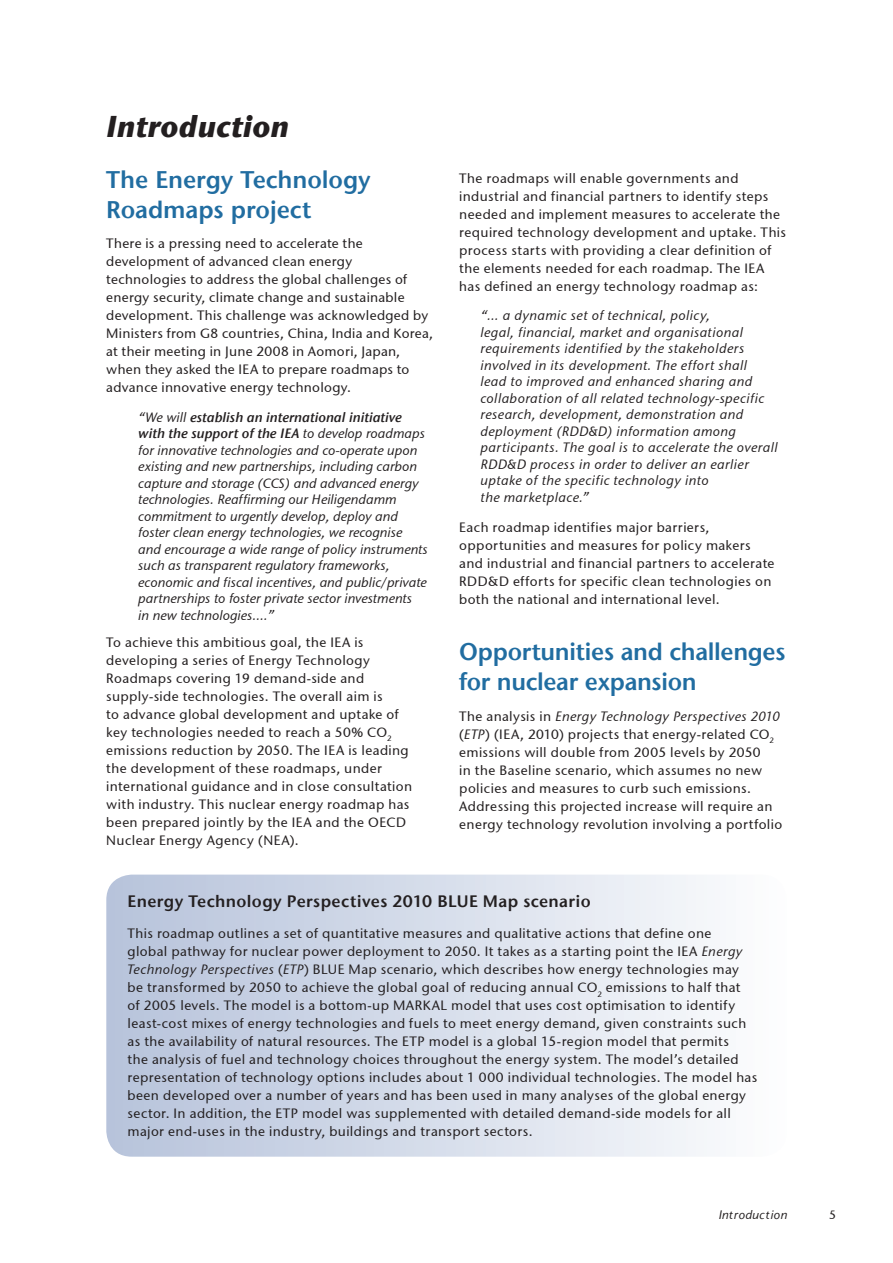
<style>
.page{position:relative;width:893px;height:1263px;background:#fff}
.page>*{position:absolute;margin:0;border:0;box-sizing:border-box;transform-origin:0 0}
.t1{font:italic 700 30px "Stone Sans ITC";letter-spacing:.005em;color:#231f20}
.t2{font:24px/30px "Stone Sans ITC Semi";letter-spacing:-.01em;color:#216da1}
.t3{font:16.5px "Stone Sans ITC Semi";letter-spacing:.02em;color:#231f20}
.t4{font:13.5px/18px "Stone Sans ITCTT Medium";letter-spacing:.03em;color:#231f20}
.t5{font:italic 13.5px/16.5px "Stone Sans ITCTT Medium";letter-spacing:.015em;color:#231f20}
.t6{font:italic 13.5px/16.5px "Stone Sans ITC Semi";color:#231f20}
.t7{font:italic 12px "Stone Sans";letter-spacing:.03em;color:#231f20}
.t8{font:12px "Stone Sans ITCTT Medium";color:#231f20}
.s1{font-family:"Stone Sans ITCTT Medium"}
.s2{font-style:italic}
</style>
<div class="page">
<svg style="left:106px;top:874px;width:601px;height:283px;background:#d4dce9"></svg>
<h1 class="t1" style="left:106px;top:108px;width:185px">Introduction</h1>
<h2 class="t2" style="left:106px;top:164px;width:266px">The Energy Technology<br>Roadmaps project</h2>
<p class="t4" style="left:106px;top:235px;width:328px">There is a pressing need to accelerate the development of advanced clean energy technologies to address the global challenges of energy security, climate change and sustainable development. This challenge was acknowledged by Ministers from G8 countries, China, India and Korea, at their meeting in June 2008 in Aomori, Japan, when they asked the IEA to prepare roadmaps to advance innovative energy technology.</p>
<p class="t6" style="left:138px;top:409px;width:288px"><span class="s1">“We will</span> establish an international initiative with the support of the IEA <span class="s1">to develop roadmaps</span></p>
<p class="t5" style="left:138px;top:442px;width:291px">for innovative technologies and co-operate upon existing and new partnerships, including carbon capture and storage (CCS) and advanced energy technologies. Reaffirming our Heiligendamm commitment to urgently develop, deploy and foster clean energy technologies, we recognise and encourage a wide range of policy instruments such as transparent regulatory frameworks, economic and fiscal incentives, and public/private partnerships to foster private sector investments<br>in new technologies….”</p>
<p class="t4" style="left:106px;top:633px;width:307px">To achieve this ambitious goal, the IEA is developing a series of Energy Technology Roadmaps covering 19 demand-side and supply-side technologies. The overall aim is<br>to advance global development and uptake of key technologies needed to reach a 50% CO<sub>2 </sub>emissions reduction by 2050. The IEA is leading the development of these roadmaps, under international guidance and in close consultation with industry. This nuclear energy roadmap has been prepared jointly by the IEA and the OECD Nuclear Energy Agency (NEA).</p>
<p class="t4" style="left:459px;top:169px;width:328px">The roadmaps will enable governments and industrial and financial partners to identify steps needed and implement measures to accelerate the required technology development and uptake. This process starts with providing a clear definition of the elements needed for each roadmap. The IEA has defined an energy technology roadmap as:</p>
<p class="t5" style="left:480px;top:307px;width:299px">“… a dynamic set of technical, policy,<br>legal, financial, market and organisational requirements identified by the stakeholders involved in its development. The effort shall<br>lead to improved and enhanced sharing and collaboration of all related technology-specific research, development, demonstration and deployment (RDD&amp;D) information among participants. The goal is to accelerate the overall RDD&amp;D process in order to deliver an earlier uptake of the specific technology into<br>the marketplace.”</p>
<p class="t4" style="left:459px;top:519px;width:317px">Each roadmap identifies major barriers, opportunities and measures for policy makers and industrial and financial partners to accelerate RDD&amp;D efforts for specific clean technologies on both the national and international level.</p>
<h2 class="t2" style="left:459px;top:636px;width:328px">Opportunities and challenges for nuclear expansion</h2>
<p class="t4" style="left:459px;top:707px;width:325px">The analysis in <span class="s2">Energy Technology Perspectives 2010 </span>(<span class="s2">ETP</span>) (IEA, 2010) projects that energy-related CO<sub>2 </sub>emissions will double from 2005 levels by 2050<br>in the Baseline scenario, which assumes no new policies and measures to curb such emissions.<br>Addressing this projected increase will require an energy technology revolution involving a portfolio</p>
<p class="t3" style="left:128px;top:891px;width:465px">Energy Technology Perspectives 2010 BLUE Map scenario</p>
<p class="t4" style="left:128px;top:924px;width:631px">This roadmap outlines a set of quantitative measures and qualitative actions that define one<br>global pathway for nuclear power deployment to 2050. It takes as a starting point the IEA <span class="s2">Energy Technology Perspectives</span> (<span class="s2">ETP</span>) BLUE Map scenario, which describes how energy technologies may be transformed by 2050 to achieve the global goal of reducing annual CO<sub>2</sub> emissions to half that<br>of 2005 levels. The model is a bottom-up MARKAL model that uses cost optimisation to identify least-cost mixes of energy technologies and fuels to meet energy demand, given constraints such as the availability of natural resources. The ETP model is a global 15-region model that permits<br>the analysis of fuel and technology choices throughout the energy system. The model’s detailed representation of technology options includes about 1 000 individual technologies. The model has been developed over a number of years and has been used in many analyses of the global energy sector. In addition, the ETP model was supplemented with detailed demand-side models for all major end-uses in the industry, buildings and transport sectors.</p>
<p class="t7" style="left:718px;top:1209px;width:70px">Introduction</p>
<p class="t8" style="left:829px;top:1208px;width:8px">5</p>
</div>
